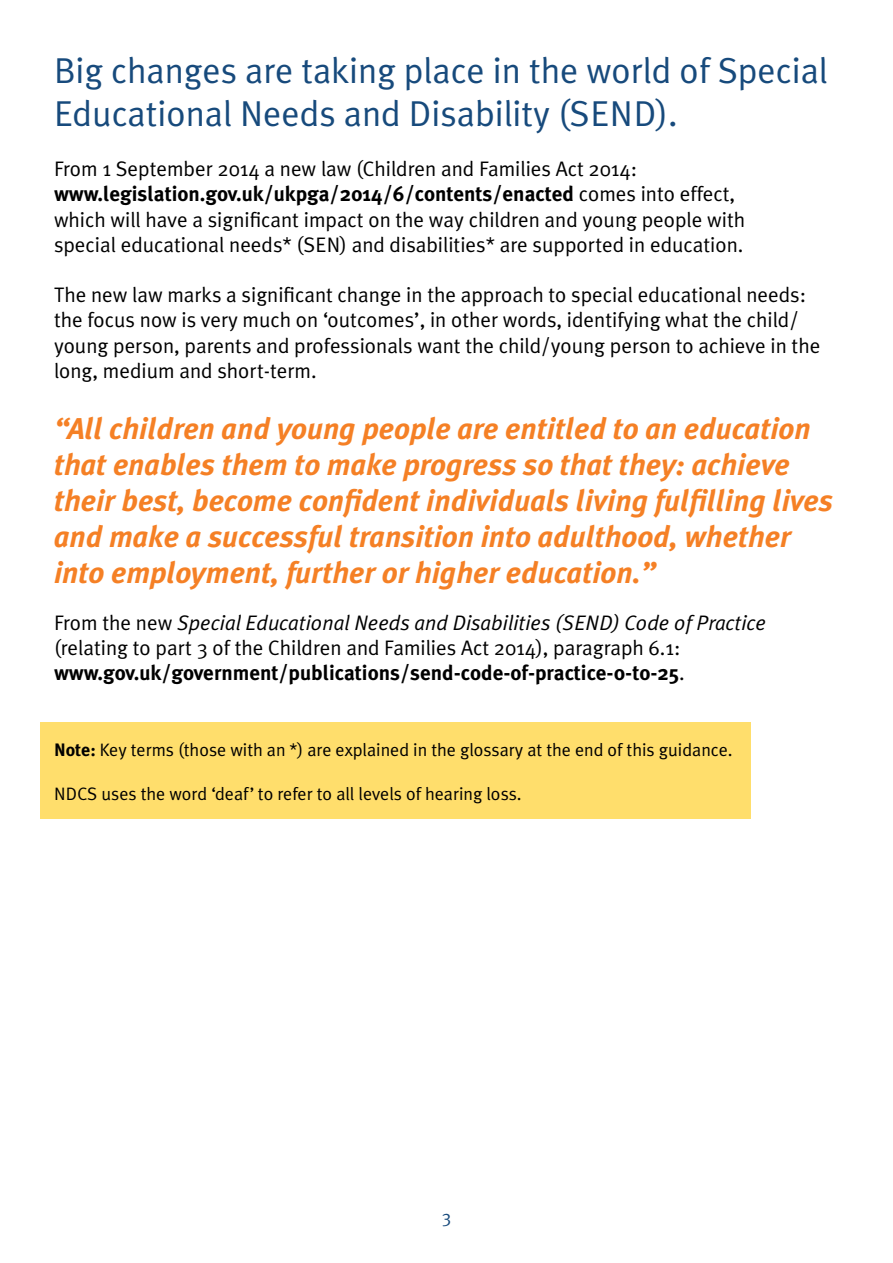
<style>
.page{position:relative;width:893px;height:1263px;background:#fff}
.page>*{position:absolute;margin:0;border:0;box-sizing:border-box;transform-origin:0 0}
.t1{font:36px/43.2px "Meta Plus Normal";color:#174a7c}
.t2{font:italic 700 30px/36px "Meta Plus";color:#f58025}
.t3{font:21px/25.2px "Meta Plus Normal";color:#000}
.t4{font:700 21px "Meta Plus";color:#000}
.t5{font:18px "Meta Plus Normal";color:#000}
.t6{font:18px "Meta Plus Normal";color:#174a7c}
.s1{font-family:"Meta Plus Normal";font-weight:400}
.s2{font-style:italic}
.s3{font-family:"Meta Plus";font-weight:700}
</style>
<div class="page">
<div style="left:40px;top:722px;width:710px;height:97px;background:#ffde6c"></div>
<h1 class="t1" style="left:54px;top:48px;width:775px">Big changes are taking place in the world of Special<br>Educational Needs and Disability (SEND).</h1>
<p class="t3" style="left:54px;top:156px;width:585px">From 1 September 2014 a new law (Children and Families Act 2014:</p>
<p class="t4" style="left:54px;top:182px;width:683px">www.legislation.gov.uk/ukpga/2014/6/contents/enacted <span class="s1">comes into effect,</span></p>
<p class="t3" style="left:54px;top:206px;width:693px">which will have a significant impact on the way children and young people with special educational needs* (SEN) and disabilities* are supported in education.</p>
<p class="t3" style="left:54px;top:282px;width:768px">The new law marks a significant change in the approach to special educational needs: the focus now is very much on ‘outcomes’, in other words, identifying what the child/ young person, parents and professionals want the child/young person to achieve in the long, medium and short-term.</p>
<p class="t2" style="left:54px;top:410px;width:780px">“All children and young people are entitled to an education that enables them to make progress so that they: achieve their best, become confident individuals living fulfilling lives and make a successful transition into adulthood, whether into employment, further or higher education.”</p>
<p class="t3" style="left:54px;top:610px;width:714px">From the new <span class="s2">Special Educational Needs and Disabilities (SEND) Code of Practice </span>(relating to part 3 of the Children and Families Act 2014), paragraph 6.1:</p>
<p class="t4" style="left:54px;top:661px;width:632px">www.gov.uk/government/publications/send-code-of-practice-0-to-25<span class="s1">.</span></p>
<p class="t5" style="left:54px;top:740px;width:680px"><span class="s3">Note:</span> Key terms (those with an *) are explained in the glossary at the end of this guidance.</p>
<p class="t5" style="left:54px;top:783px;width:469px">NDCS uses the word ‘deaf’ to refer to all levels of hearing loss.</p>
<p class="t6" style="left:442px;top:1206px;width:11px">3</p>
</div>
